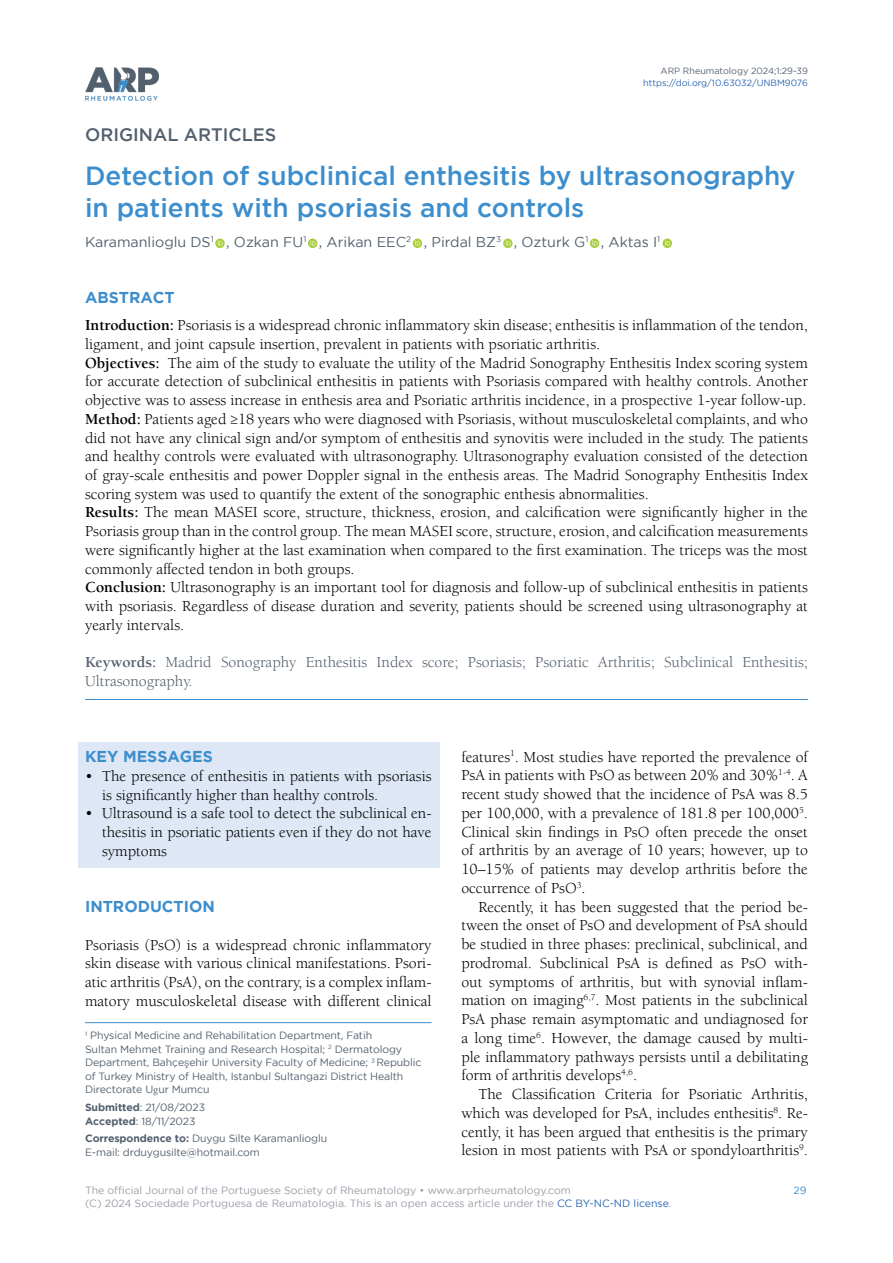
<style>
.page{position:relative;width:893px;height:1263px;background:#fff}
.page>*{position:absolute;margin:0;border:0;box-sizing:border-box;transform-origin:0 0}
.t1{font:500 26.25px/31.5px "Gotham";color:#3d8ecd}
.t2{font:500 18px "Gotham";color:#53606e}
.t3{font:15.75px/18.8px "Berkeley Std";color:#000;text-align:justify}
.t4{font:15.75px/18.8px "Berkeley Std";color:#53606e}
.t5{font:700 15.75px "Gotham";color:#3d8ecd}
.t6{font:14.25px "Gotham";color:#53606e}
.t7{font:10.5px/13.5px "Gotham";letter-spacing:-.01em;color:#53606e}
.t8{font:10.5px "Gotham";color:#9a9da7}
.t9{font:10.5px "Gotham";color:#3d8ecd}
.t10{font:9px "Gotham";color:#2765b0}
.t11{font:9px "Gotham";color:#53606e}
.s1{font-weight:700}
.s2{font-family:"Helvetica";font-weight:300}
.s3{font-family:"Times"}
.s4{color:#2765b0}
</style>
<div class="page">
<div style="left:78px;top:742px;width:361px;height:125px;background:#dee7f5"></div>
<hr style="left:85px;top:699px;width:723px;height:1px;background:#3d8ecd">
<hr style="left:85px;top:1022px;width:347px;height:1px;background:#3d8ecd">
<img style="left:85px;top:67px;width:75px;height:34px">
<svg style="left:215px;top:239px;width:10px;height:9px"></svg>
<svg style="left:218px;top:240px;width:5px;height:5px"></svg>
<svg style="left:308px;top:239px;width:9px;height:9px"></svg>
<svg style="left:310px;top:240px;width:6px;height:5px"></svg>
<svg style="left:413px;top:239px;width:9px;height:9px"></svg>
<svg style="left:415px;top:240px;width:5px;height:5px"></svg>
<svg style="left:503px;top:239px;width:10px;height:9px"></svg>
<svg style="left:506px;top:240px;width:5px;height:5px"></svg>
<svg style="left:590px;top:239px;width:9px;height:9px"></svg>
<svg style="left:592px;top:240px;width:5px;height:5px"></svg>
<svg style="left:663px;top:239px;width:9px;height:9px"></svg>
<svg style="left:665px;top:240px;width:5px;height:5px"></svg>
<p class="t11" style="left:661px;top:66px;width:149px">ARP Rheumatology 2024;1:29-39</p>
<p class="t10" style="left:643px;top:78px;width:166px">https://doi.org/10.63032/UNBM9076</p>
<p class="t2" style="left:85px;top:124px;width:193px">ORIGINAL ARTICLES</p>
<h1 class="t1" style="left:85px;top:160px;width:712px">Detection of subclinical enthesitis by ultrasonography in patients with psoriasis and controls</h1>
<p class="t6" style="left:85px;top:234px;width:577px">Karamanlioglu DS<sup>1</sup> , Ozkan FU<sup>1</sup> , Arikan EEC<sup>2</sup> , Pirdal BZ<sup>3</sup> , Ozturk G<sup>1</sup> , Aktas I<sup>1</sup></p>
<p class="t5" style="left:85px;top:288px;width:91px">ABSTRACT</p>
<p class="t3" style="left:85px;top:316px;width:724px;text-align:left"><span class="s1">Introduction:</span> Psoriasis is a widespread chronic inflammatory skin disease; enthesitis is inflammation of the tendon, ligament, and joint capsule insertion, prevalent in patients with psoriatic arthritis.<br><span class="s1">Objectives:</span> The aim of the study to evaluate the utility of the Madrid Sonography Enthesitis Index scoring system for accurate detection of subclinical enthesitis in patients with Psoriasis compared with healthy controls. Another objective was to assess increase in enthesis area and Psoriatic arthritis incidence, in a prospective 1-year follow-up.<br><span class="s1">Method:</span> Patients aged ≥18 years who were diagnosed with Psoriasis, without musculoskeletal complaints, and who did not have any clinical sign and/or symptom of enthesitis and synovitis were included in the study. The patients and healthy controls were evaluated with ultrasonography. Ultrasonography evaluation consisted of the detection of gray-scale enthesitis and power Doppler signal in the enthesis areas. The Madrid Sonography Enthesitis Index scoring system was used to quantify the extent of the sonographic enthesis abnormalities.<br><span class="s1">Results:</span> The mean MASEI score, structure, thickness, erosion, and calcification were significantly higher in the Psoriasis group than in the control group. The mean MASEI score, structure, erosion, and calcification measurements were significantly higher at the last examination when compared to the first examination. The triceps was the most commonly affected tendon in both groups.<br><span class="s1">Conclusion:</span> Ultrasonography is an important tool for diagnosis and follow-up of subclinical enthesitis in patients with psoriasis. Regardless of disease duration and severity, patients should be screened using ultrasonography at yearly intervals.</p>
<p class="t4" style="left:85px;top:653px;width:724px"><span class="s1">Keywords:</span> Madrid Sonography Enthesitis Index score; Psoriasis; Psoriatic Arthritis; Subclinical Enthesitis;<br>Ultrasonography.</p>
<p class="t5" style="left:85px;top:747px;width:129px">KEY MESSAGES</p>
<p class="t3" style="left:102px;top:767px;width:331px;text-indent:-17px">• The presence of enthesitis in patients with psoriasis is significantly higher than healthy controls.</p>
<p class="t3" style="left:102px;top:804px;width:331px;text-indent:-17px">• Ultrasound is a safe tool to detect the subclinical en&shy;thesitis in psoriatic patients even if they do not have symptoms</p>
<p class="t5" style="left:85px;top:897px;width:131px">INTRODUCTION</p>
<p class="t3" style="left:85px;top:935px;width:348px">Psoriasis (PsO) is a widespread chronic inflammatory skin disease with various clinical manifestations. Psori&shy;atic arthritis (PsA), on the contrary, is a complex inflam&shy;matory musculoskeletal disease with different clinical</p>
<p class="t7" style="left:85px;top:1029px;width:338px"><sup>1</sup> Physical Medicine and Rehabilitation Department, Fatih<br>Sultan Mehmet Training and Research Hospital; <sup>2</sup> Dermatology Department, Bahçe<span class="s2">ş</span>ehir University Faculty of Medicine; <sup>3</sup> Republic of Turkey Ministry of Health, Istanbul Sultangazi District Health Directorate U<span class="s3">g</span>ur Mumcu</p>
<p class="t7" style="left:85px;top:1100px;width:122px"><span class="s1">Submitted</span>: 21/08/2023<br><span class="s1">Accepted</span>: 18/11/2023</p>
<p class="t7" style="left:85px;top:1132px;width:244px"><span class="s1">Correspondence to:</span> Duygu Silte Karamanlioglu<br>E-mail: drduygusilte@hotmail.com</p>
<p class="t3" style="left:461px;top:748px;width:348px">features<sup>1</sup>. Most studies have reported the prevalence of PsA in patients with PsO as between 20% and 30%<sup>1-4</sup>. A recent study showed that the incidence of PsA was 8.5 per 100,000, with a prevalence of 181.8 per 100,000<sup>5</sup>.<br>Clinical skin findings in PsO often precede the onset of arthritis by an average of 10 years; however, up to 10–15% of patients may develop arthritis before the occurrence of PsO<sup>3</sup>.</p>
<p class="t3" style="left:461px;top:898px;width:348px;text-indent:17px">Recently, it has been suggested that the period be&shy;tween the onset of PsO and development of PsA should be studied in three phases: preclinical, subclinical, and prodromal. Subclinical PsA is defined as PsO with&shy;out symptoms of arthritis, but with synovial inflam&shy;mation on imaging<sup>6,7</sup>. Most patients in the subclinical PsA phase remain asymptomatic and undiagnosed for a long time<sup>6</sup>. However, the damage caused by multi&shy;ple inflammatory pathways persists until a debilitating form of arthritis develops<sup>4,6</sup>.</p>
<p class="t3" style="left:461px;top:1085px;width:348px;text-indent:17px">The Classification Criteria for Psoriatic Arthritis, which was developed for PsA, includes enthesitis<sup>8</sup>. Re&shy;cently, it has been argued that enthesitis is the primary lesion in most patients with PsA or spondyloarthritis<sup>9</sup>.</p>
<p class="t8" style="left:85px;top:1184px;width:487px">The official Journal of the Portuguese Society of Rheumatology • www.arprheumatology.com</p>
<p class="t9" style="left:793px;top:1184px;width:15px">29</p>
<p class="t8" style="left:85px;top:1197px;width:588px">(C) 2024 Sociedade Portuguesa de Reumatologia. This is an open access article under the <span class="s4">CC BY-NC-ND license</span>.</p>
</div>
